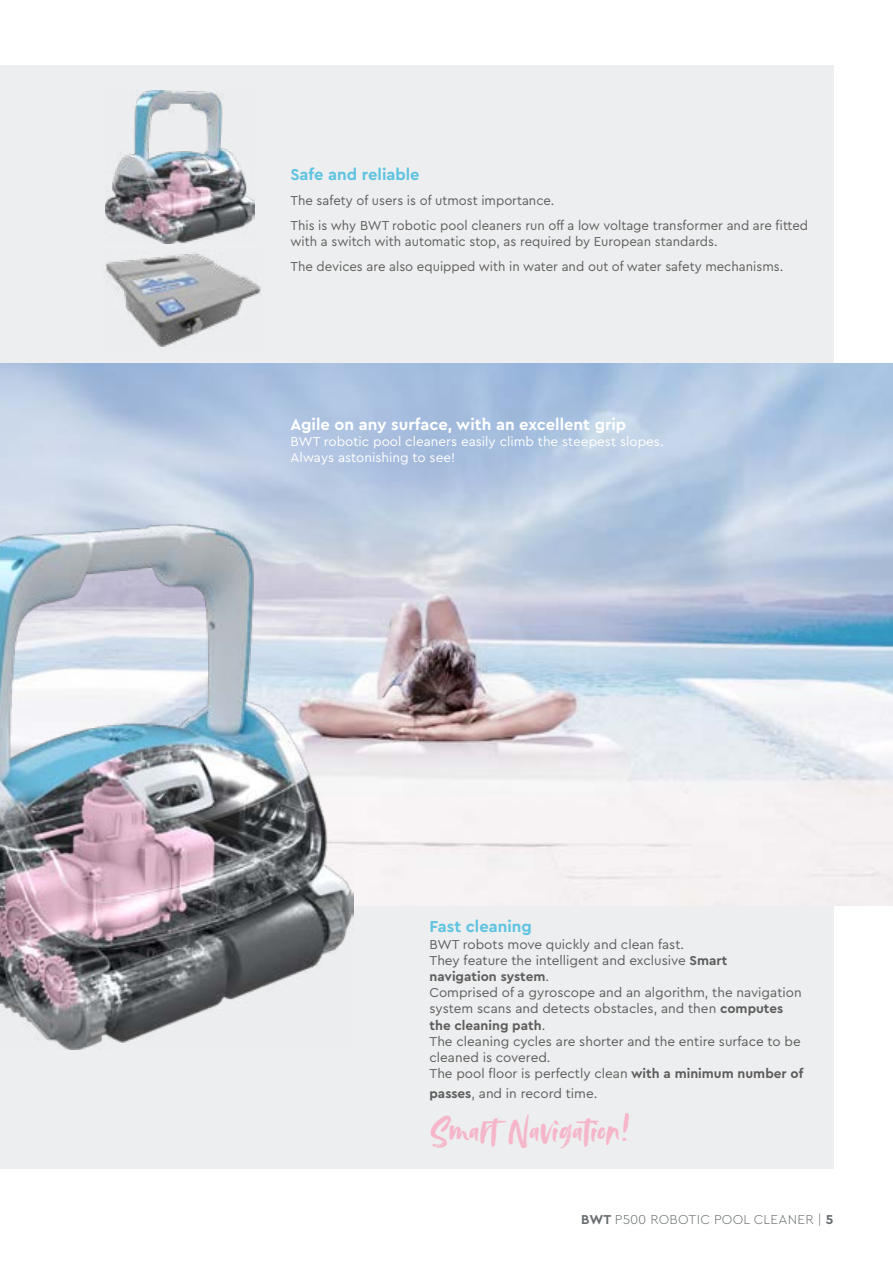
<style>
.page{position:relative;width:893px;height:1263px;background:#fff}
.page>*{position:absolute;margin:0;border:0;box-sizing:border-box;transform-origin:0 0}
.t1{font:39px "Avallon";letter-spacing:.01em;color:#f6b6ca}
.t2{font:700 16.5px "Cera PRO";color:#fff}
.t3{font:700 16.5px "Cera PRO";color:#5fc4e1}
.t4{font:13.5px/16.2px "Cera PRO";color:#5f5e5e}
.t5{font:13.5px/16.2px "Cera PRO";color:#fff}
.t6{font:300 13.5px "Cera PRO";letter-spacing:.02em;color:#676c6e}
.s1{font-weight:700}
</style>
<div class="page">
<div style="left:0;top:65px;width:833px;height:1103px;background:#edeeef"></div>
<img style="left:0;top:364px;width:893px;height:542px">
<img style="left:0;top:525px;width:354px;height:524px">
<img style="left:105px;top:90px;width:150px;height:154px">
<img style="left:106px;top:252px;width:155px;height:95px">
<p class="t3" style="left:290px;top:164px;width:131px">Safe and reliable</p>
<p class="t4" style="left:290px;top:188px;width:519px;line-height:24.8px">The safety of users is of utmost importance.<br>This is why BWT robotic pool cleaners run off a low voltage transformer and are fitted</p>
<p class="t4" style="left:290px;top:228px;width:494px;line-height:24.8px">with a switch with automatic stop, as required by European standards.<br>The devices are also equipped with in water and out of water safety mechanisms.</p>
<p class="t2" style="left:290px;top:414px;width:337px">Agile on any surface, with an excellent grip</p>
<p class="t5" style="left:290px;top:433px;width:375px">BWT robotic pool cleaners easily climb the steepest slopes.<br>Always astonishing to see!</p>
<p class="t3" style="left:429px;top:916px;width:104px">Fast cleaning</p>
<p class="t4" style="left:429px;top:935px;width:375px">BWT robots move quickly and clean fast.<br>They feature the intelligent and exclusive <span class="s1">Smart<br>navigation system</span>.<br>Comprised of a gyroscope and an algorithm, the navigation system scans and detects obstacles, and then <span class="s1">computes the cleaning path</span>.<br>The cleaning cycles are shorter and the entire surface to be cleaned is covered.<br>The pool floor is perfectly clean <span class="s1">with a minimum number of</span></p>
<p class="t4" style="left:429px;top:1085px;width:169px"><span class="s1">passes</span>, and in record time.</p>
<h1 class="t1" style="left:429px;top:1104px;width:202px">Smart Navigation!</h1>
<p class="t6" style="left:581px;top:1210px;width:254px"><span class="s1">BWT</span> P500 ROBOTIC POOL CLEANER | <span class="s1">5</span></p>
</div>
